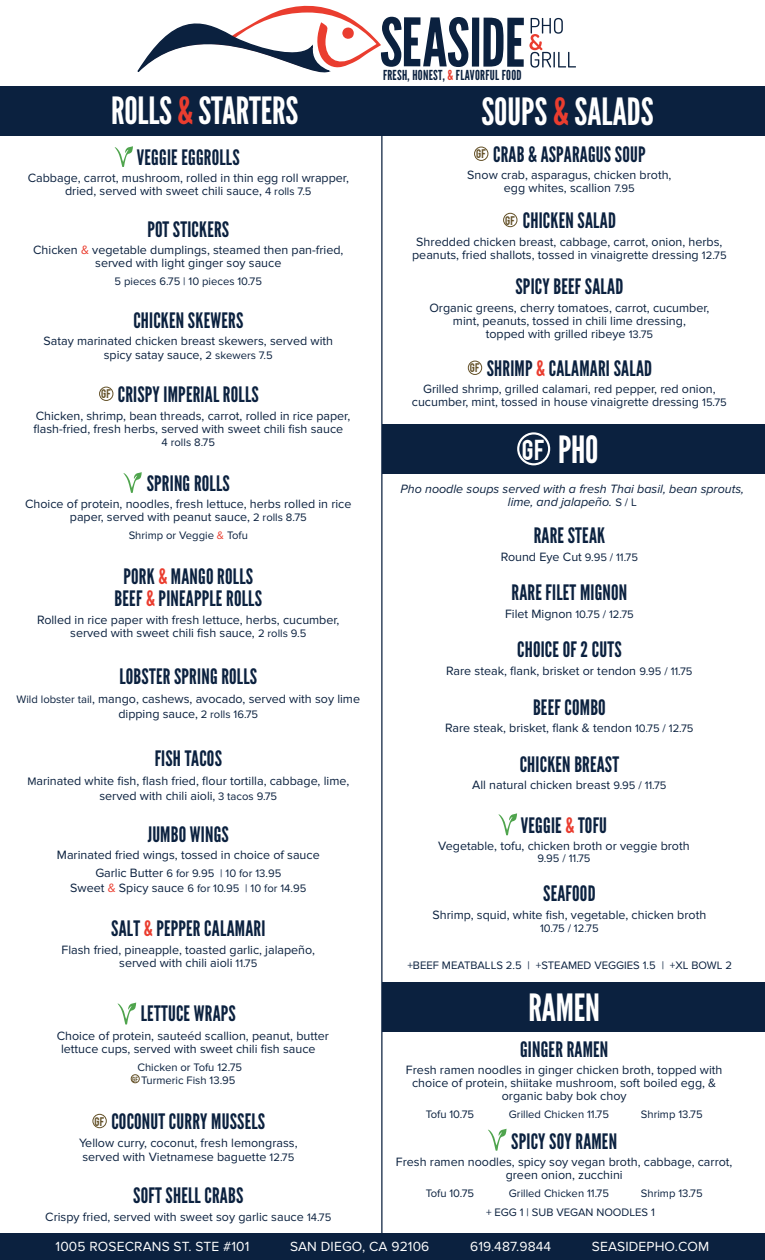
<style>
.page{position:relative;width:765px;height:1260px;background:#fff}
.page>*{position:absolute;margin:0;border:0;box-sizing:border-box;transform-origin:0 0}
.t1{font:37.5px "League Gothic";letter-spacing:-.005em;color:#fff}
.t2{font:22.75px "Bebas";color:#fff}
.t3{font:21.25px/22.1px "League Gothic";letter-spacing:.01em;color:#0b213f;text-align:center}
.t4{font:13.75px "Proxima Nova";letter-spacing:.01em;color:#fff}
.t5{font:13.75px "League Gothic";letter-spacing:.02em;color:#0b213f}
.t6{font:12.5px/12.8px "Proxima Nova";color:#0b213f;text-align:center}
.t7{font:italic 12.5px/13.1px "Proxima Nova";color:#0b213f;text-align:center}
.t8{font:11.25px/14.2px "Proxima Nova";color:#0b213f;text-align:center}
.t9{font:9.88px "Bebas";letter-spacing:.025em;color:#635027}
.s1{color:#ea3d2f}
.s2{font-size:11.25px}
.s3{font-style:normal;font-size:11.25px}
.s4{font-size:12.5px}
.s5{font-size:12.5px;color:#ea3d2f}
</style>
<div class="page">
<div style="left:0;top:87px;width:765px;height:49px;background:#0b213f"></div>
<div style="left:382px;top:424px;width:383px;height:49px;background:#0b213f"></div>
<div style="left:382px;top:982px;width:383px;height:50px;background:#0b213f"></div>
<hr style="left:381px;top:89px;width:1px;height:1171px;background:#0b213f">
<div style="left:472px;top:18px;width:7px;height:49px;background:#0b213f"></div>
<svg style="left:483px;top:18px;width:93px;height:50px"></svg>
<svg style="left:137px;top:5px;width:332px;height:68px"></svg>
<div style="left:0;top:1233px;width:765px;height:27px;background:#0b213f"></div>
<svg style="left:488px;top:1129px;width:19px;height:22px"></svg>
<div style="left:517px;top:432px;width:33px;height:33px;border:2px solid #fff;border-radius:50%"></div>
<svg style="left:115px;top:146px;width:18px;height:21px"></svg>
<div style="left:99px;top:387px;width:14px;height:14px;border:1px solid #635027;border-radius:50%"></div>
<svg style="left:118px;top:1003px;width:18px;height:22px"></svg>
<div style="left:131px;top:1074px;width:9px;height:9px;border:1px solid #635027;border-radius:50%"></div>
<div style="left:92px;top:1114px;width:15px;height:14px;border:1px solid #635027;border-radius:50%"></div>
<div style="left:474px;top:147px;width:14px;height:14px;border:1px solid #635027;border-radius:50%"></div>
<div style="left:503px;top:213px;width:14px;height:14px;border:1px solid #635027;border-radius:50%"></div>
<div style="left:468px;top:361px;width:14px;height:14px;border:1px solid #635027;border-radius:50%"></div>
<svg style="left:123px;top:472px;width:19px;height:21px"></svg>
<svg style="left:498px;top:813px;width:19px;height:22px"></svg>
<h1 class="t1" style="left:111px;top:89px;width:189px">ROLLS <span class="s1">&amp;</span> STARTERS</h1>
<h3 class="t3" style="left:137px;top:146px;width:104px">VEGGIE EGGROLLS</h3>
<p class="t6" style="left:28px;top:172px;width:323px">Cabbage, carrot, mushroom, rolled in thin egg roll wrapper, dried, served with sweet chili sauce, <span class="s2">4 rolls 7.5</span></p>
<h3 class="t3" style="left:147px;top:218px;width:83px">POT STICKERS</h3>
<p class="t6" style="left:33px;top:244px;width:312px">Chicken <span class="s1">&amp;</span> vegetable dumplings, steamed then pan-fried, served with light ginger soy sauce</p>
<p class="t8" style="left:115px;top:274px;width:149px">5 pieces 6.75 | 10 pieces 10.75</p>
<h3 class="t3" style="left:133px;top:309px;width:111px">CHICKEN SKEWERS</h3>
<p class="t6" style="left:44px;top:334px;width:291px;line-height:13.8px">Satay marinated chicken breast skewers, served with spicy satay sauce, <span class="s2">2 skewers 7.5</span></p>
<h3 class="t3" style="left:118px;top:383px;width:143px">CRISPY IMPERIAL ROLLS</h3>
<p class="t6" style="left:33px;top:409px;width:318px;line-height:13.1px;text-align:left">Chicken, shrimp, bean threads, carrot, rolled in rice paper, flash-fried, fresh herbs, served with sweet chili fish sauce</p>
<p class="t8" style="left:162px;top:435px;width:55px">4 rolls 8.75</p>
<p class="t9" style="left:101px;top:387px;width:12px">GF</p>
<p class="t5" style="left:383px;top:67px;width:140px">FRESH, HONEST, <span class="s1">&amp;</span> FLAVORFUL FOOD</p>
<h1 class="t1" style="left:481px;top:89px;width:174px">SOUPS <span class="s1">&amp;</span> SALADS</h1>
<h3 class="t3" style="left:493px;top:143px;width:154px">CRAB &amp; ASPARAGUS SOUP</h3>
<p class="t6" style="left:467px;top:169px;width:206px;line-height:13.1px">Snow crab, asparagus, chicken broth, egg whites, scallion <span class="s2">7.95</span></p>
<p class="t9" style="left:476px;top:147px;width:12px">GF</p>
<h3 class="t3" style="left:523px;top:210px;width:95px">CHICKEN SALAD</h3>
<p class="t6" style="left:412px;top:235px;width:316px;line-height:13.1px">Shredded chicken breast, cabbage, carrot, onion, herbs, peanuts, fried shallots, tossed in vinaigrette dressing <span class="s2">12.75</span></p>
<p class="t9" style="left:505px;top:213px;width:12px">GF</p>
<h3 class="t3" style="left:515px;top:276px;width:109px">SPICY BEEF SALAD</h3>
<p class="t6" style="left:429px;top:301px;width:282px">Organic greens, cherry tomatoes, carrot, cucumber, mint, peanuts, tossed in chili lime dressing,<br>topped with grilled ribeye <span class="s2">13.75</span></p>
<h3 class="t3" style="left:487px;top:357px;width:167px">SHRIMP <span class="s1">&amp;</span> CALAMARI SALAD</h3>
<p class="t6" style="left:412px;top:382px;width:317px;line-height:13.1px">Grilled shrimp, grilled calamari, red pepper, red onion, cucumber, mint, tossed in house vinaigrette dressing <span class="s2">15.75</span></p>
<p class="t9" style="left:470px;top:361px;width:12px">GF</p>
<h2 class="t2" style="left:522px;top:433px;width:25px">GF</h2>
<h1 class="t1" style="left:558px;top:427px;width:42px">PHO</h1>
<h3 class="t3" style="left:147px;top:472px;width:85px">SPRING ROLLS</h3>
<p class="t6" style="left:25px;top:497px;width:328px;line-height:13.4px">Choice of protein, noodles, fresh lettuce, herbs rolled in rice paper, served with peanut sauce, <span class="s2">2 rolls 8.75</span></p>
<p class="t8" style="left:129px;top:529px;width:121px">Shrimp or Veggie <span class="s1">&amp;</span> Tofu</p>
<h3 class="t3" style="left:534px;top:524px;width:73px">RARE STEAK</h3>
<p class="t6" style="left:501px;top:550px;width:139px">Round Eye Cut <span class="s2">9.95 / 11.75</span></p>
<h3 class="t3" style="left:511px;top:582px;width:117px">RARE FILET MIGNON</h3>
<p class="t6" style="left:505px;top:607px;width:130px">Filet Mignon <span class="s2">10.75 / 12.75</span></p>
<h3 class="t3" style="left:517px;top:639px;width:106px">CHOICE OF 2 CUTS</h3>
<p class="t6" style="left:446px;top:665px;width:248px">Rare steak, flank, brisket or tendon <span class="s2">9.95 / 11.75</span></p>
<h3 class="t3" style="left:533px;top:696px;width:74px">BEEF COMBO</h3>
<p class="t6" style="left:445px;top:722px;width:250px">Rare steak, brisket, flank &amp; tendon <span class="s2">10.75 / 12.75</span></p>
<h3 class="t3" style="left:520px;top:753px;width:101px">CHICKEN BREAST</h3>
<p class="t6" style="left:472px;top:779px;width:196px">All natural chicken breast <span class="s2">9.95 / 11.75</span></p>
<p class="t7" style="left:401px;top:483px;width:345px">Pho noodle soups served with a fresh Thai basil, bean sprouts, lime, and jalapeño. <span class="s3">S / L</span></p>
<h3 class="t3" style="left:115px;top:566px;width:149px">PORK <span class="s1">&amp;</span> MANGO ROLLS<br>BEEF <span class="s1">&amp;</span> PINEAPPLE ROLLS</h3>
<p class="t6" style="left:37px;top:613px;width:304px">Rolled in rice paper with fresh lettuce, herbs, cucumber, served with sweet chili fish sauce, <span class="s2">2 rolls 9.5</span></p>
<h3 class="t3" style="left:119px;top:665px;width:139px">LOBSTER SPRING ROLLS</h3>
<p class="t6" style="left:17px;top:692px;width:345px;line-height:15px"><span class="s2">Wild lobster tail</span>, mango, cashews, avocado, served with soy lime dipping sauce, <span class="s2">2 rolls 16.75</span></p>
<h3 class="t3" style="left:155px;top:748px;width:69px">FISH TACOS</h3>
<p class="t6" style="left:27px;top:773px;width:323px;line-height:15px"><span class="s2">M</span>arinated white fish, flash fried, flour tortilla, cabbage, lime, served with chili aioli, <span class="s2">3 tacos 9.75</span></p>
<h3 class="t3" style="left:148px;top:823px;width:83px">JUMBO WINGS</h3>
<p class="t6" style="left:57px;top:849px;width:264px">Marinated fried wings, tossed in choice of sauce</p>
<p class="t8" style="left:70px;top:867px;width:238px"><span class="s4">Garlic Butter</span> 6 for 9.95 | 10 for 13.95<br><span class="s4">Sweet</span> <span class="s5">&amp;</span> <span class="s4">Spicy sauce</span> 6 for 10.95 | 10 for 14.95</p>
<h3 class="t3" style="left:111px;top:918px;width:156px">SALT <span class="s1">&amp;</span> PEPPER CALAMARI</h3>
<p class="t6" style="left:62px;top:943px;width:255px">Flash fried, pineapple, toasted garlic, jalapeño, served with chili aioli <span class="s2">11.75</span></p>
<h3 class="t3" style="left:521px;top:814px;width:88px">VEGGIE <span class="s1">&amp;</span> TOFU</h3>
<p class="t6" style="left:438px;top:840px;width:253px">Vegetable, tofu, chicken broth or veggie broth</p>
<p class="t8" style="left:537px;top:852px;width:55px">9.95 / 11.75</p>
<h3 class="t3" style="left:543px;top:883px;width:54px">SEAFOOD</h3>
<p class="t6" style="left:433px;top:908px;width:275px">Shrimp, squid, white fish, vegetable, chicken broth</p>
<p class="t8" style="left:540px;top:921px;width:60px">10.75 / 12.75</p>
<p class="t8" style="left:407px;top:959px;width:326px">+BEEF MEATBALLS 2.5 | +STEAMED VEGGIES 1.5 | +XL BOWL 2</p>
<h3 class="t3" style="left:141px;top:1003px;width:97px">LETTUCE WRAPS</h3>
<p class="t6" style="left:61px;top:1029px;width:269px;line-height:13.4px;text-align:left;text-indent:-4px">Choice of protein, sauteéd scallion, peanut, butter lettuce cups, served with sweet chili fish sauce</p>
<p class="t8" style="left:132px;top:1061px;width:111px;line-height:12.8px">Chicken or Tofu 12.75<br><sup>GF</sup> Turmeric Fish 13.95</p>
<h3 class="t3" style="left:111px;top:1111px;width:155px">COCONUT CURRY MUSSELS</h3>
<p class="t6" style="left:79px;top:1136px;width:220px;line-height:14px;text-align:left">Yellow curry, coconut, fresh lemongrass, served with Vietnamese baguette <span class="s2">12.75</span></p>
<p class="t9" style="left:94px;top:1114px;width:12px">GF</p>
<h3 class="t3" style="left:133px;top:1185px;width:112px">SOFT SHELL CRABS</h3>
<p class="t6" style="left:45px;top:1211px;width:288px">Crispy fried, served with sweet soy garlic sauce <span class="s2">14.75</span></p>
<h1 class="t1" style="left:529px;top:986px;width:73px">RAMEN</h1>
<h3 class="t3" style="left:520px;top:1039px;width:90px">GINGER RAMEN</h3>
<p class="t6" style="left:406px;top:1064px;width:318px">Fresh ramen noodles in ginger chicken broth, topped with choice of protein, shiitake mushroom, soft boiled egg, &amp; organic baby bok choy</p>
<p class="t8" style="left:426px;top:1107px;width:50px">Tofu 10.75</p>
<p class="t8" style="left:509px;top:1107px;width:102px">Grilled Chicken 11.75</p>
<p class="t8" style="left:641px;top:1107px;width:63px">Shrimp 13.75</p>
<h3 class="t3" style="left:511px;top:1130px;width:107px">SPICY SOY RAMEN</h3>
<p class="t6" style="left:396px;top:1156px;width:338px">Fresh ramen noodles, spicy soy vegan broth, cabbage, carrot, green onion, zucchini</p>
<p class="t8" style="left:426px;top:1186px;width:50px">Tofu 10.75</p>
<p class="t8" style="left:509px;top:1186px;width:102px">Grilled Chicken 11.75</p>
<p class="t8" style="left:641px;top:1186px;width:63px">Shrimp 13.75</p>
<p class="t8" style="left:486px;top:1205px;width:170px">+ EGG 1 | SUB VEGAN NOODLES 1</p>
<p class="t4" style="left:56px;top:1238px;width:195px">1005 ROSECRANS ST. STE #101</p>
<p class="t4" style="left:290px;top:1238px;width:141px">SAN DIEGO, CA 92106</p>
<p class="t4" style="left:470px;top:1238px;width:83px">619.487.9844</p>
<p class="t4" style="left:592px;top:1238px;width:119px">SEASIDEPHO.COM</p>
</div>
